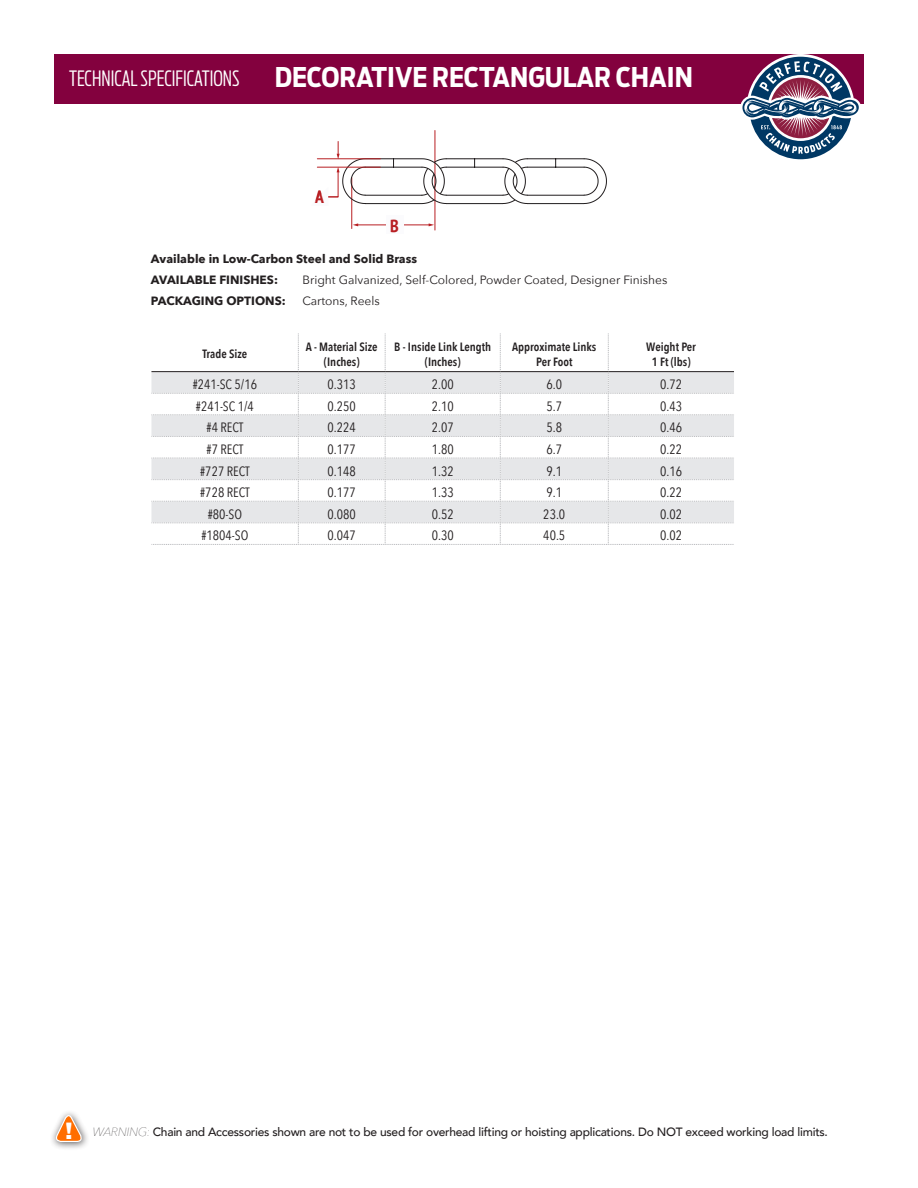
<style>
.page{position:relative;width:918px;height:1188px;background:#fff}
.page>*{position:absolute;margin:0;border:0;box-sizing:border-box;transform-origin:0 0}
.t1{font:700 27px "Antenna Condensed";color:#fff}
.Product_Description{font:900 23.4px "Gotham";color:#fff}
.t2{font:300 extra-condensed 21px "Antenna";color:#fff}
.t3{font:700 condensed 17.7px "PT Sans";color:#b81f23}
.t4{font:13.5px "Avenir Next Condensed";color:#231f20}
.Product_Description-2{font:500 12px "Avenir";letter-spacing:-.02em;color:#231f20}
.t5{font:600 12px/14.4px "Avenir Next Condensed";color:#231f20;text-align:center}
.Product_Description-3{font:700 12px "Avenir Next";color:#231f20}
.Product_Description-4{font:12px "Avenir Next";color:#231f20}
.s1{font-family:"Avenir Next";font-weight:200;font-style:italic}
</style>
<div class="page">
<div style="left:54px;top:54px;width:810px;height:50px;background:#83013e"></div>
<svg style="left:741px;top:54px;width:120px;height:106px"></svg>
<div style="left:49px;top:1109px;width:41px;height:42px;background:#231f20;opacity:.76"></div>
<svg style="left:54px;top:1112px;width:30px;height:31px"></svg>
<svg style="left:151px;top:333px;width:583px;height:212px"></svg>
<hr style="left:352px;top:178px;width:1px;height:51px;background:#b81f23">
<hr style="left:435px;top:130px;width:1px;height:100px;background:#b81f23">
<hr style="left:357px;top:225px;width:73px;height:1px;background:#b81f23">
<div style="left:386px;top:215px;width:17px;height:19px;background:#fbfbfd"></div>
<svg style="left:317px;top:141px;width:290px;height:65px"></svg>
<hr style="left:527px;top:203px;width:57px;height:1px;background:#231f20">
<hr style="left:527px;top:195px;width:57px;height:1px;background:#231f20">
<hr style="left:527px;top:167px;width:57px;height:1px;background:#231f20">
<hr style="left:527px;top:158px;width:57px;height:1px;background:#231f20">
<hr style="left:317px;top:167px;width:63px;height:1px;background:#b81f23">
<hr style="left:317px;top:159px;width:63px;height:1px;background:#b81f23">
<p class="t2" style="left:69px;top:65px;width:172px">TECHNICAL SPECIFICATIONS</p>
<p class="t1" style="left:275px;top:59px;width:420px">DECORATIVE RECTANGULAR CHAIN</p>
<h3 class="t3" style="left:315px;top:185px;width:10px">A</h3>
<h3 class="t3" style="left:390px;top:214px;width:10px">B</h3>
<p class="Product_Description-3" style="left:151px;top:248px;width:268px">Available in Low-Carbon Steel and Solid Brass</p>
<p class="Product_Description-3" style="left:151px;top:269px;width:129px">AVAILABLE FINISHES:</p>
<p class="Product_Description-4" style="left:302px;top:269px;width:366px">Bright Galvanized, Self-Colored, Powder Coated, Designer Finishes</p>
<p class="Product_Description-3" style="left:151px;top:290px;width:136px">PACKAGING OPTIONS:</p>
<p class="Product_Description-4" style="left:302px;top:290px;width:79px">Cartons, Reels</p>
<p class="t5" style="left:203px;top:347px;width:46px">Trade Size</p>
<p class="t5" style="left:306px;top:340px;width:73px">A - Material Size</p>
<p class="t5" style="left:324px;top:354px;width:37px">(Inches)</p>
<p class="t5" style="left:394px;top:340px;width:99px">B - Inside Link Length (Inches)</p>
<p class="t5" style="left:512px;top:340px;width:86px">Approximate Links<br>Per Foot</p>
<p class="t5" style="left:646px;top:340px;width:51px">Weight Per</p>
<p class="t5" style="left:652px;top:354px;width:40px">1 Ft (lbs)</p>
<p class="t4" style="left:193px;top:373px;width:66px">#241-SC 5/16</p>
<p class="t4" style="left:328px;top:373px;width:30px">0.313</p>
<p class="t4" style="left:432px;top:373px;width:23px">2.00</p>
<p class="t4" style="left:546px;top:373px;width:17px">6.0</p>
<p class="t4" style="left:660px;top:373px;width:23px">0.72</p>
<p class="t4" style="left:196px;top:395px;width:59px">#241-SC 1/4</p>
<p class="t4" style="left:328px;top:395px;width:30px">0.250</p>
<p class="t4" style="left:432px;top:395px;width:23px">2.10</p>
<p class="t4" style="left:546px;top:395px;width:17px">5.7</p>
<p class="t4" style="left:660px;top:395px;width:23px">0.43</p>
<p class="t4" style="left:207px;top:416px;width:39px">#4 RECT</p>
<p class="t4" style="left:328px;top:416px;width:30px">0.224</p>
<p class="t4" style="left:432px;top:416px;width:23px">2.07</p>
<p class="t4" style="left:546px;top:416px;width:17px">5.8</p>
<p class="t4" style="left:660px;top:416px;width:23px">0.46</p>
<p class="t4" style="left:207px;top:438px;width:39px">#7 RECT</p>
<p class="t4" style="left:328px;top:438px;width:30px">0.177</p>
<p class="t4" style="left:432px;top:438px;width:23px">1.80</p>
<p class="t4" style="left:546px;top:438px;width:17px">6.7</p>
<p class="t4" style="left:660px;top:438px;width:23px">0.22</p>
<p class="t4" style="left:200px;top:459px;width:51px">#727 RECT</p>
<p class="t4" style="left:328px;top:459px;width:30px">0.148</p>
<p class="t4" style="left:432px;top:459px;width:23px">1.32</p>
<p class="t4" style="left:546px;top:459px;width:17px">9.1</p>
<p class="t4" style="left:660px;top:459px;width:23px">0.16</p>
<p class="t4" style="left:200px;top:481px;width:51px">#728 RECT</p>
<p class="t4" style="left:328px;top:481px;width:30px">0.177</p>
<p class="t4" style="left:432px;top:481px;width:23px">1.33</p>
<p class="t4" style="left:546px;top:481px;width:17px">9.1</p>
<p class="t4" style="left:660px;top:481px;width:23px">0.22</p>
<p class="t4" style="left:208px;top:503px;width:36px">#80-SO</p>
<p class="t4" style="left:328px;top:503px;width:30px">0.080</p>
<p class="t4" style="left:432px;top:503px;width:23px">0.52</p>
<p class="t4" style="left:543px;top:503px;width:23px">23.0</p>
<p class="t4" style="left:660px;top:503px;width:23px">0.02</p>
<p class="t4" style="left:201px;top:524px;width:48px">#1804-SO</p>
<p class="t4" style="left:328px;top:524px;width:30px">0.047</p>
<p class="t4" style="left:432px;top:524px;width:23px">0.30</p>
<p class="t4" style="left:543px;top:524px;width:23px">40.5</p>
<p class="t4" style="left:660px;top:524px;width:23px">0.02</p>
<p class="Product_Description" style="left:65px;top:1117px;width:9px">!</p>
<p class="Product_Description-2" style="left:93px;top:1121px;width:737px"><span class="s1">WARNING:</span> Chain and Accessories shown are not to be used for overhead lifting or hoisting applications. Do NOT exceed working load limits.</p>
</div>
